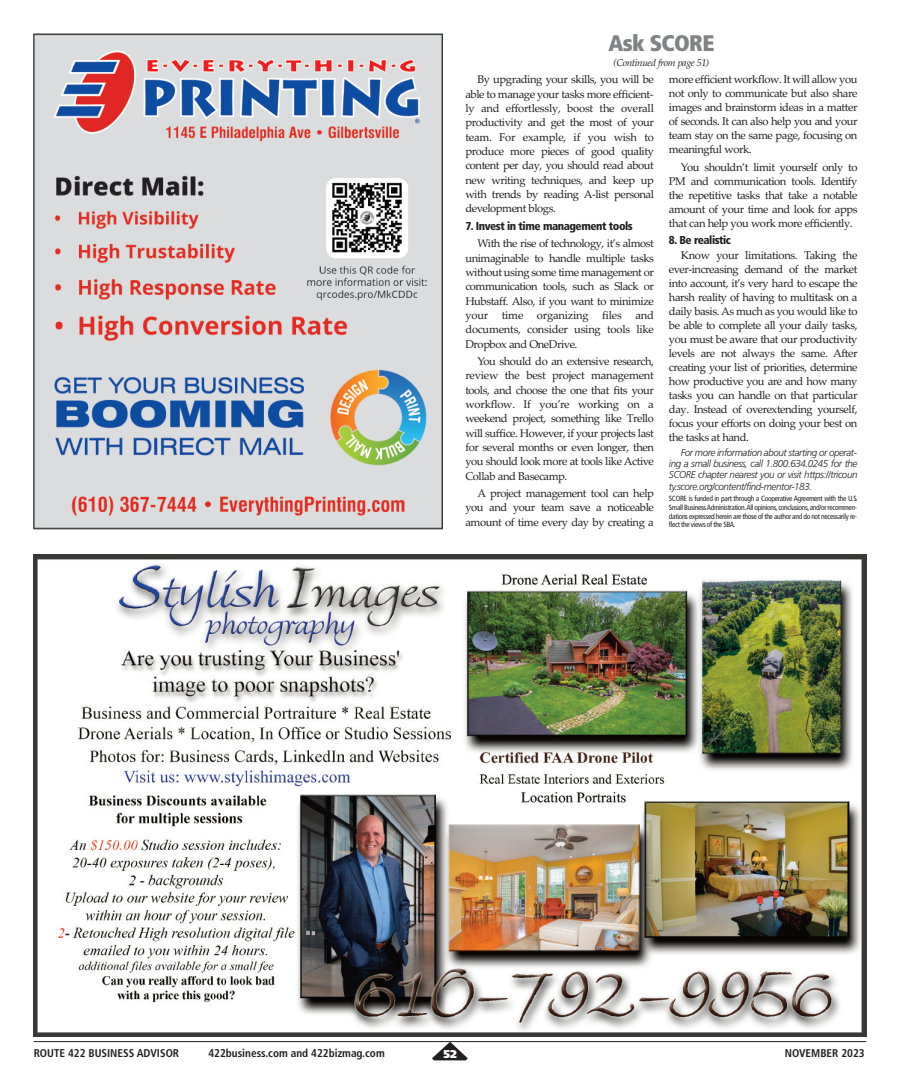
<style>
.page{position:relative;width:900px;height:1092px;background:#fff}
.page>*{position:absolute;margin:0;border:0;box-sizing:border-box;transform-origin:0 0}
.t1{font:900 condensed 22.5px "Frutiger";letter-spacing:-.03em;color:#808285}
.t2{font:900 condensed 11.5px "Frutiger";letter-spacing:-.04em;color:#231f20}
.t3{font:11.25px/14.4px "Palatino Linotype";letter-spacing:-.04em;color:#231f20;text-align:justify}
.t4{font:700 condensed 11.25px "Frutiger";color:#231f20}
.t5{font:900 11.25px "Frutiger";color:#fff}
.t6{font:italic 300 10px/11.2px "Frutiger";letter-spacing:-.04em;color:#231f20;text-align:justify}
.t7{font:italic 10px "Palatino Linotype";letter-spacing:-.04em;color:#231f20}
.t8{font:condensed 7.5px/8.6px "Frutiger";letter-spacing:-.04em;color:#231f20;text-align:justify}
</style>
<div class="page">
<hr style="left:34px;top:1041px;width:832px;height:1px;background:#231f20">
<svg style="left:432px;top:1041px;width:36px;height:19px"></svg>
<img style="left:34px;top:34px;width:408px;height:495px">
<img style="left:34px;top:554px;width:832px;height:482px">
<h1 class="t1" style="left:608px;top:34px;width:107px">Ask SCORE</h1>
<p class="t7" style="left:614px;top:56px;width:97px">(Continued from page 51)</p>
<p class="t3" style="left:465px;top:72px;width:190px;text-indent:12px">By upgrading your skills, you will be able to manage your tasks more efficient&shy;ly and effortlessly, boost the overall productivity and get the most of your team. For example, if you wish to produce more pieces of good quality content per day, you should read about new writing techniques, and keep up with trends by reading A-list personal development blogs.</p>
<p class="t2" style="left:465px;top:221px;width:169px">7. Invest in time management tools</p>
<p class="t3" style="left:465px;top:236px;width:190px;text-indent:12px">With the rise of technology, it’s almost unimaginable to handle multiple tasks without using some time management or communication tools, such as Slack or Hubstaff. Also, if you want to minimize your time organizing files and documents, consider using tools like Dropbox and OneDrive.</p>
<p class="t3" style="left:465px;top:354px;width:190px;text-indent:12px">You should do an extensive research, review the best project management tools, and choose the one that fits your workflow. If you’re working on a weekend project, something like Trello will suffice. However, if your projects last for several months or even longer, then you should look more at tools like Active Collab and Basecamp.</p>
<p class="t3" style="left:465px;top:486px;width:190px;text-indent:12px">A project management tool can help you and your team save a noticeable amount of time every day by creating a</p>
<p class="t3" style="left:669px;top:72px;width:190px;line-height:14px">more efficient workflow. It will allow you not only to communicate but also share images and brainstorm ideas in a matter of seconds. It can also help you and your team stay on the same page, focusing on meaningful work.</p>
<p class="t3" style="left:669px;top:160px;width:190px;line-height:14px;text-indent:12px">You shouldn’t limit yourself only to PM and communication tools. Identify the repetitive tasks that take a notable amount of your time and look for apps that can help you work more efficiently.</p>
<p class="t2" style="left:669px;top:236px;width:64px">8. Be realistic</p>
<p class="t3" style="left:669px;top:248px;width:190px;line-height:14px;text-indent:12px">Know your limitations. Taking the ever-increasing demand of the market into account, it’s very hard to escape the harsh reality of having to multitask on a daily basis. As much as you would like to be able to complete all your daily tasks, you must be aware that our productivity levels are not always the same. After creating your list of priorities, determine how productive you are and how many tasks you can handle on that particular day. Instead of overextending yourself, focus your efforts on doing your best on the tasks at hand.</p>
<p class="t6" style="left:669px;top:447px;width:190px;text-indent:12px">For more information about starting or operat&shy;ing a small business, call 1.800.634.0245 for the SCORE chapter nearest you or visit https://tricoun ty.score.org/content/find-mentor-183.</p>
<p class="t8" style="left:669px;top:495px;width:190px">SCORE is funded in part through a Cooperative Agreement with the U.S.<br>Small BusinessAdministration.All opinions,conclusions,and/or recommen&shy;dations expressed herein are those of the author and do not necessarily re&shy;flect the views of the SBA.</p>
<p class="t4" style="left:34px;top:1048px;width:147px">ROUTE 422 BUSINESS ADVISOR</p>
<p class="t4" style="left:208px;top:1048px;width:178px">422business.com and 422bizmag.com</p>
<p class="t5" style="left:443px;top:1049px;width:15px">52</p>
<p class="t4" style="left:785px;top:1048px;width:82px">NOVEMBER 2023</p>
</div>
